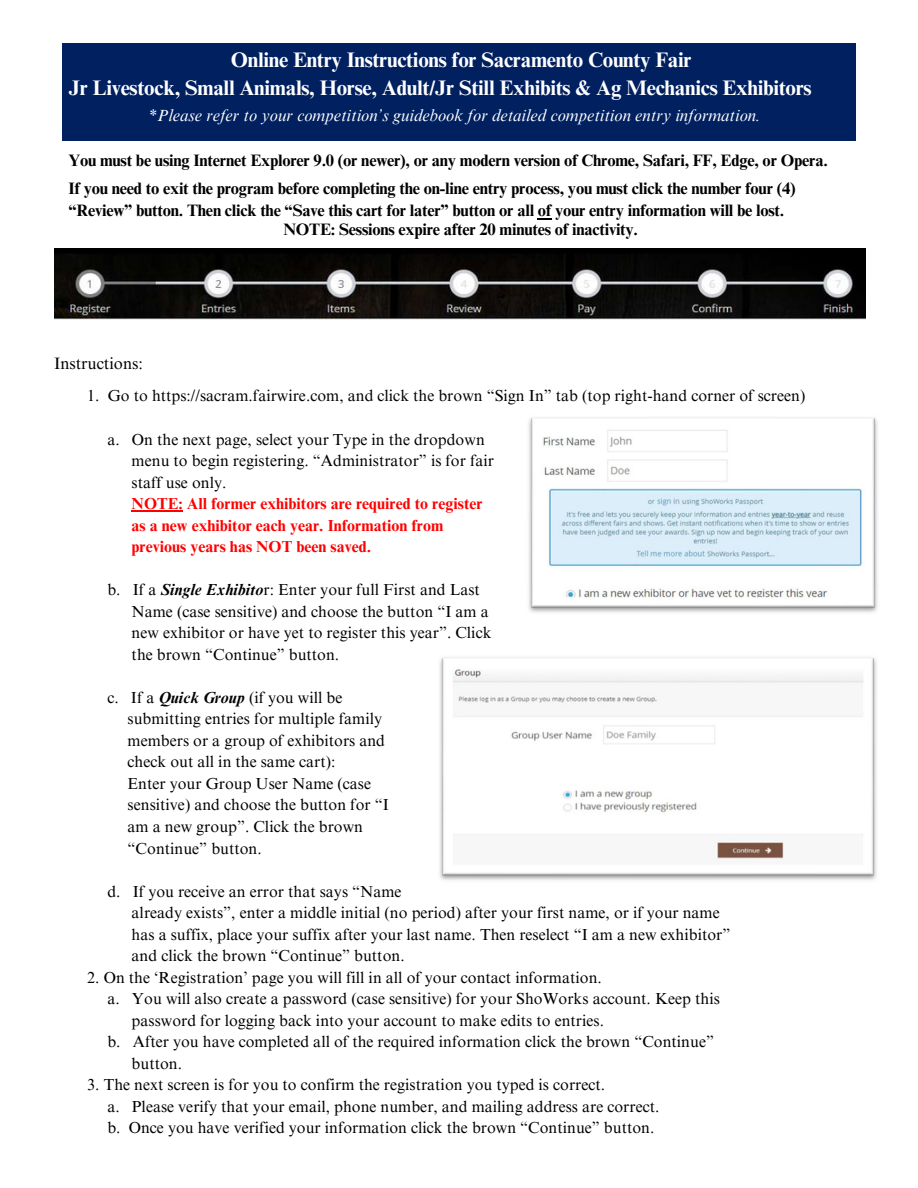
<style>
.page{position:relative;width:918px;height:1188px;background:#fff}
.page>*{position:absolute;margin:0;border:0;box-sizing:border-box;transform-origin:0 0}
.t1{font:700 21px/27.6px "Times NRMT Pro";letter-spacing:-.015em;color:#fff}
.t2{font:700 16.5px/28px "Times NRMT Pro";letter-spacing:-.015em;color:#000}
.t3{font:italic 16.5px "Times NRMT Pro";letter-spacing:.005em;color:#fff}
.t4{font:16.5px "Times NRMT Pro";color:#000}
.t5{font:15.9px "Times NRMT Pro";letter-spacing:.005em;color:#000}
.t6{font:700 15.9px "Times NRMT Pro";letter-spacing:.005em;color:#f00}
.s1{font-weight:700;font-style:italic}
</style>
<div class="page">
<div style="left:63px;top:43px;width:792px;height:10px;background:#002060"></div>
<div style="left:63px;top:53px;width:792px;height:28px;background:#002060"></div>
<div style="left:63px;top:81px;width:792px;height:28px;background:#002060"></div>
<div style="left:63px;top:109px;width:792px;height:21px;background:#002060"></div>
<div style="left:63px;top:130px;width:792px;height:10px;background:#002060"></div>
<svg style="left:537px;top:218px;width:14px;height:2px"></svg>
<img style="left:54px;top:249px;width:811px;height:71px">
<img style="left:528px;top:417px;width:350px;height:196px">
<img style="left:439px;top:657px;width:438px;height:223px">
<hr style="left:132px;top:510px;width:51px;height:2px;background:#f00">
<p class="t1" style="left:69px;top:49px;width:745px;text-indent:162px">Online Entry Instructions for Sacramento County Fair<br>Jr Livestock, Small Animals, Horse, Adult/Jr Still Exhibits &amp; Ag Mechanics Exhibitors</p>
<p class="t3" style="left:149px;top:109px;width:613px">*Please refer to your competition’s guidebook for detailed competition entry information.</p>
<p class="t2" style="left:68px;top:149px;width:761px">You must be using Internet Explorer 9.0 (or newer), or any modern version of Chrome, Safari, FF, Edge, or Opera.<br>If you need to exit the program before completing the on-line entry process, you must click the number four (4)</p>
<p class="t2" style="left:283px;top:203px;width:502px;line-height:19px;text-indent:-215px">“Review” button. Then click the “Save this cart for later” button or all of your entry information will be lost.<br>NOTE: Sessions expire after 20 minutes of inactivity.</p>
<p class="t4" style="left:54px;top:357px;width:90px">Instructions:</p>
<p class="t5" style="left:87px;top:390px;width:720px">1. Go to https://sacram.fairwire.com, and click the brown “Sign In” tab (top right-hand corner of screen)</p>
<p class="t5" style="left:107px;top:433px;width:379px">a. On the next page, select your Type in the dropdown</p>
<p class="t5" style="left:132px;top:455px;width:364px">menu to begin registering. “Administrator” is for fair</p>
<p class="t5" style="left:132px;top:476px;width:96px">staff use only.</p>
<p class="t6" style="left:132px;top:498px;width:352px">NOTE: All former exhibitors are required to register</p>
<p class="t6" style="left:132px;top:519px;width:313px">as a new exhibitor each year. Information from</p>
<p class="t6" style="left:132px;top:541px;width:241px">previous years has NOT been saved.</p>
<p class="t5" style="left:107px;top:584px;width:374px">b. If a <span class="s1">Single Exhibito</span>r: Enter your full First and Last</p>
<p class="t5" style="left:132px;top:605px;width:359px">Name (case sensitive) and choose the button “I am a</p>
<p class="t5" style="left:132px;top:627px;width:361px">new exhibitor or have yet to register this year”. Click</p>
<p class="t5" style="left:132px;top:648px;width:209px">the brown “Continue” button.</p>
<p class="t5" style="left:107px;top:691px;width:236px">c. If a <span class="s1">Quick Group</span> (if you will be</p>
<p class="t5" style="left:128px;top:713px;width:256px">submitting entries for multiple family</p>
<p class="t5" style="left:128px;top:734px;width:259px">members or a group of exhibitors and</p>
<p class="t5" style="left:128px;top:756px;width:209px">check out all in the same cart):</p>
<p class="t5" style="left:128px;top:778px;width:245px">Enter your Group User Name (case</p>
<p class="t5" style="left:128px;top:799px;width:263px">sensitive) and choose the button for “I</p>
<p class="t5" style="left:128px;top:821px;width:237px">am a new group”. Click the brown</p>
<p class="t5" style="left:128px;top:842px;width:136px">“Continue” button.</p>
<p class="t5" style="left:107px;top:885px;width:296px">d. If you receive an error that says “Name</p>
<p class="t5" style="left:132px;top:907px;width:590px">already exists”, enter a middle initial (no period) after your first name, or if your name</p>
<p class="t5" style="left:132px;top:928px;width:600px">has a suffix, place your suffix after your last name. Then reselect “I am a new exhibitor”</p>
<p class="t5" style="left:132px;top:950px;width:275px">and click the brown “Continue” button.</p>
<p class="t5" style="left:87px;top:971px;width:516px">2. On the ‘Registration’ page you will fill in all of your contact information.</p>
<p class="t5" style="left:107px;top:993px;width:614px">a. You will also create a password (case sensitive) for your ShoWorks account. Keep this</p>
<p class="t5" style="left:132px;top:1014px;width:474px">password for logging back into your account to make edits to entries.</p>
<p class="t5" style="left:107px;top:1036px;width:608px">b. After you have completed all of the required information click the brown “Continue”</p>
<p class="t5" style="left:132px;top:1057px;width:52px">button.</p>
<p class="t5" style="left:87px;top:1079px;width:519px">3. The next screen is for you to confirm the registration you typed is correct.</p>
<p class="t5" style="left:107px;top:1100px;width:553px">a. Please verify that your email, phone number, and mailing address are correct.</p>
<p class="t5" style="left:107px;top:1122px;width:548px">b. Once you have verified your information click the brown “Continue” button.</p>
</div>
